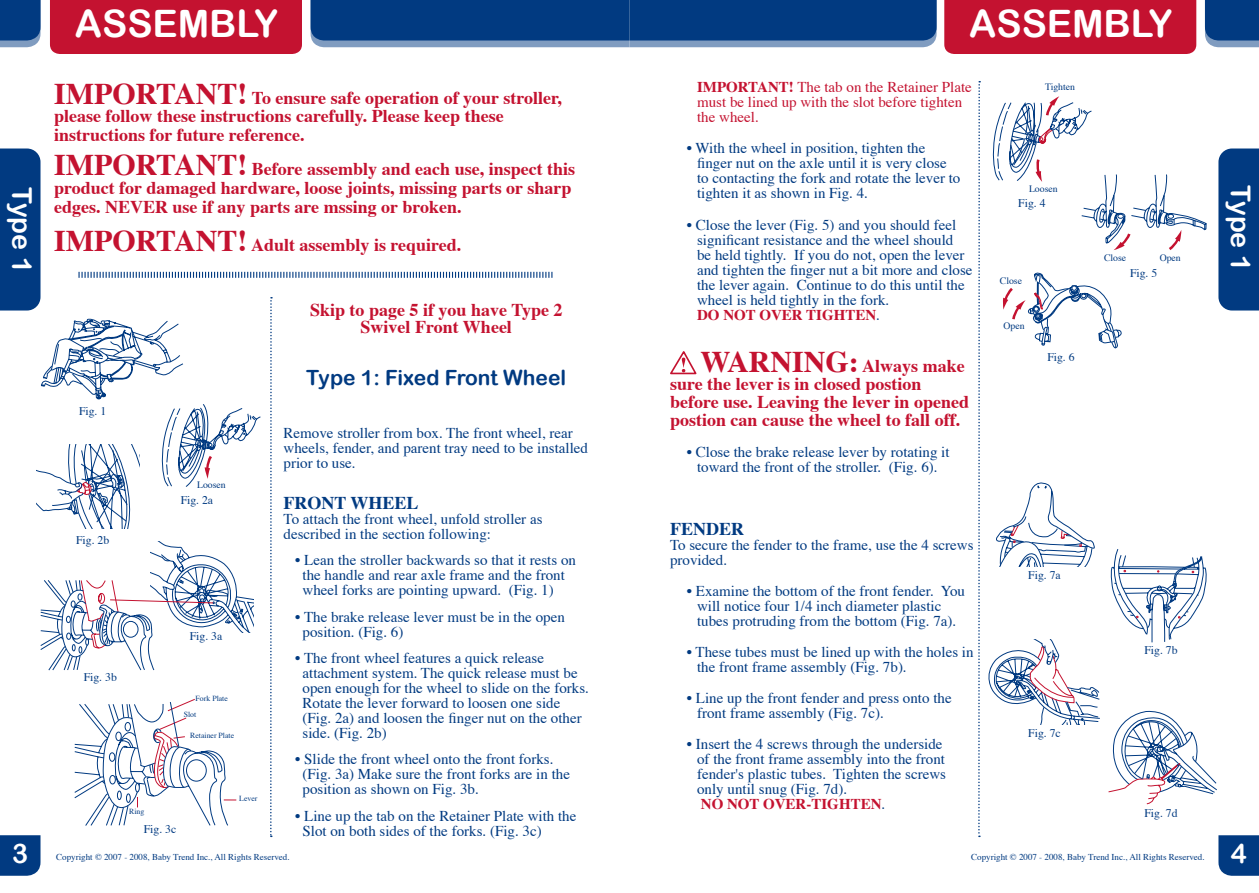
<style>
.page{position:relative;width:1259px;height:893px;background:#fff}
.page>*{position:absolute;margin:0;border:0;box-sizing:border-box;transform-origin:0 0}
.t1{font:37.8px "Arial Rounded MT Bold";color:#fff}
.t2{font:27px "Arial Rounded MT Bold";color:#fff}
.t3{font:21px "Arial Rounded MT Bold";color:#013a81}
.t4{font:700 18px/18.9px "Times";color:#c41230}
.t5{font:700 18px "Times";color:#013a81}
.t6{font:15px/15px "Times";color:#013a81}
.t7{font:15px/15px "Times";color:#c41230}
.t8{font:11.7px "Times";color:#013a81}
.t9{font:9.75px "Times";color:#013a81}
.t10{font:9px "Times";color:#013a81}
.t11{font:7.8px "Times";color:#013a81}
.s1{font-size:30px}
.s2{font-weight:700}
.s3{font-weight:700;color:#c41230}
</style>
<div class="page">
<div style="left:50px;top:0;width:252px;height:54px;background:#c41230"></div>
<svg style="left:0;top:0;width:40px;height:47px;background:#164a8b"></svg>
<div style="left:0;top:148px;width:40px;height:162px;background:#013a81"></div>
<div style="left:0;top:835px;width:40px;height:41px;background:#013a81"></div>
<div style="left:944px;top:0;width:252px;height:54px;background:#c41230"></div>
<svg style="left:310px;top:0;width:626px;height:47px;background:#13488a"></svg>
<svg style="left:1205px;top:0;width:54px;height:47px;background:#164a8b"></svg>
<div style="left:1218px;top:148px;width:41px;height:162px;background:#013a81"></div>
<svg style="left:1218px;top:835px;width:41px;height:41px;background:#0c4286"></svg>
<svg style="left:78px;top:272px;width:474px;height:6px"></svg>
<svg style="left:270px;top:297px;width:2px;height:540px"></svg>
<svg style="left:1110px;top:549px;width:97px;height:94px"></svg>
<svg style="left:988px;top:639px;width:112px;height:85px"></svg>
<svg style="left:996px;top:482px;width:99px;height:84px"></svg>
<svg style="left:1108px;top:710px;width:109px;height:95px"></svg>
<svg style="left:992px;top:96px;width:215px;height:253px"></svg>
<svg style="left:978px;top:81px;width:2px;height:756px"></svg>
<svg style="left:36px;top:318px;width:225px;height:210px"></svg>
<svg style="left:74px;top:699px;width:162px;height:127px"></svg>
<svg style="left:40px;top:541px;width:213px;height:129px"></svg>
<svg style="left:670px;top:351px;width:27px;height:24px"></svg>
<h2 class="t2" style="left:38px;top:187px;width:88px;rotate:90deg">Type 1</h2>
<h1 class="t1" style="left:75px;top:1px;width:205px">ASSEMBLY</h1>
<p class="t4" style="left:54px;top:86px;width:509px"><span class="s1">IMPORTANT!</span> To ensure safe operation of your stroller, please follow these instructions carefully. Please keep these instructions for future reference.</p>
<p class="t4" style="left:54px;top:157px;width:523px"><span class="s1">IMPORTANT!</span> Before assembly and each use, inspect this product for damaged hardware, loose joints, missing parts or sharp edges. NEVER use if any parts are mssing or broken.</p>
<p class="t4" style="left:54px;top:233px;width:409px"><span class="s1">IMPORTANT!</span> Adult assembly is required.</p>
<p class="t8" style="left:79px;top:400px;width:29px">Fig. 1</p>
<p class="t8" style="left:76px;top:529px;width:35px">Fig. 2b</p>
<p class="t9" style="left:197px;top:476px;width:30px">Loosen</p>
<p class="t8" style="left:181px;top:490px;width:34px">Fig. 2a</p>
<p class="t8" style="left:84px;top:666px;width:35px">Fig. 3b</p>
<p class="t8" style="left:190px;top:625px;width:34px">Fig. 3a</p>
<p class="t11" style="left:196px;top:691px;width:34px">Fork Plate</p>
<p class="t11" style="left:184px;top:707px;width:14px">Slot</p>
<p class="t11" style="left:190px;top:728px;width:45px">Retainer Plate</p>
<p class="t11" style="left:129px;top:804px;width:17px">Ring</p>
<p class="t8" style="left:144px;top:818px;width:34px">Fig. 3c</p>
<p class="t11" style="left:239px;top:791px;width:20px">Lever</p>
<p class="t4" style="left:310px;top:300px;width:254px;line-height:16.8px;text-align:center">Skip to page 5 if you have Type 2<br>Swivel Front Wheel</p>
<h3 class="t3" style="left:306px;top:365px;width:261px">Type 1: Fixed Front Wheel</h3>
<p class="t6" style="left:284px;top:424px;width:306px">Remove stroller from box. The front wheel, rear wheels, fender, and parent tray need to be installed prior to use.</p>
<p class="t5" style="left:284px;top:486px;width:136px">FRONT WHEEL</p>
<p class="t6" style="left:284px;top:510px;width:260px">To attach the front wheel, unfold stroller as described in the section following:</p>
<p class="t6" style="left:302px;top:552px;width:275px;text-indent:-7px">• Lean the stroller backwards so that it rests on the handle and rear axle frame and the front wheel forks are pointing upward. (Fig. 1)</p>
<p class="t6" style="left:302px;top:608px;width:264px;text-indent:-7px">• The brake release lever must be in the open position. (Fig. 6)</p>
<p class="t6" style="left:302px;top:649px;width:288px;text-indent:-7px">• The front wheel features a quick release attachment system. The quick release must be open enough for the wheel to slide on the forks.<br>Rotate the lever forward to loosen one side (Fig. 2a) and loosen the finger nut on the other side. (Fig. 2b)</p>
<p class="t6" style="left:302px;top:751px;width:269px;text-indent:-7px">• Slide the front wheel onto the front forks. (Fig. 3a) Make sure the front forks are in the position as shown on Fig. 3b.</p>
<p class="t6" style="left:302px;top:807px;width:275px;text-indent:-7px">• Line up the tab on the Retainer Plate with the<br>Slot on both sides of the forks. (Fig. 3c)</p>
<h1 class="t1" style="left:969px;top:1px;width:205px">ASSEMBLY</h1>
<p class="t7" style="left:697px;top:78px;width:276px"><span class="s2">IMPORTANT!</span> The tab on the Retainer Plate must be lined up with the slot before tighten the wheel.</p>
<p class="t6" style="left:697px;top:140px;width:265px;text-indent:-10px">• With the wheel in position, tighten the finger nut on the axle until it is very close to contacting the fork and rotate the lever to tighten it as shown in Fig. 4.</p>
<p class="t6" style="left:697px;top:216px;width:277px;text-indent:-10px">• Close the lever (Fig. 5) and you should feel significant resistance and the wheel should<br>be held tightly. If you do not, open the lever and tighten the finger nut a bit more and close the lever again. Continue to do this until the wheel is held tightly in the fork.<br><span class="s3">DO NOT OVER TIGHTEN</span>.</p>
<p class="t4" style="left:670px;top:355px;width:300px;line-height:18px;text-indent:30px"><span class="s1">WARNING:</span> Always make sure the lever is in closed postion before use. Leaving the lever in opened postion can cause the wheel to fall off.</p>
<p class="t6" style="left:687px;top:443px;width:264px;text-align:center">• Close the brake release lever by rotating it toward the front of the stroller. (Fig. 6).</p>
<p class="t5" style="left:670px;top:511px;width:75px">FENDER</p>
<p class="t6" style="left:670px;top:536px;width:305px">To secure the fender to the frame, use the 4 screws provided.</p>
<p class="t6" style="left:697px;top:582px;width:269px;text-indent:-10px">• Examine the bottom of the front fender. You will notice four 1/4 inch diameter plastic tubes protruding from the bottom (Fig. 7a).</p>
<p class="t6" style="left:697px;top:643px;width:278px;text-indent:-10px">• These tubes must be lined up with the holes in the front frame assembly (Fig. 7b).</p>
<p class="t6" style="left:697px;top:689px;width:256px;text-indent:-10px">• Line up the front fender and press onto the front frame assembly (Fig. 7c).</p>
<p class="t6" style="left:697px;top:735px;width:250px;text-indent:-10px">• Insert the 4 screws through the underside of the front frame assembly into the front fender's plastic tubes. Tighten the screws only until snug (Fig. 7d).<br><span class="s3">NO NOT OVER-TIGHTEN</span>.</p>
<p class="t9" style="left:1045px;top:78px;width:31px">Tighten</p>
<p class="t9" style="left:1029px;top:180px;width:30px">Loosen</p>
<p class="t8" style="left:1018px;top:192px;width:29px">Fig. 4</p>
<p class="t9" style="left:1000px;top:272px;width:24px">Close</p>
<p class="t9" style="left:1003px;top:317px;width:23px">Open</p>
<p class="t8" style="left:1047px;top:346px;width:29px">Fig. 6</p>
<p class="t8" style="left:1028px;top:565px;width:34px">Fig. 7a</p>
<p class="t8" style="left:1028px;top:722px;width:34px">Fig. 7c</p>
<p class="t9" style="left:1104px;top:248px;width:24px">Close</p>
<p class="t9" style="left:1159px;top:248px;width:23px">Open</p>
<p class="t8" style="left:1130px;top:262px;width:29px">Fig. 5</p>
<p class="t8" style="left:1144px;top:639px;width:35px">Fig. 7b</p>
<p class="t8" style="left:1144px;top:802px;width:35px">Fig. 7d</p>
<h2 class="t2" style="left:1256px;top:185px;width:88px;rotate:90deg">Type 1</h2>
<h2 class="t2" style="left:12px;top:838px;width:18px">3</h2>
<h2 class="t2" style="left:1230px;top:838px;width:18px">4</h2>
<p class="t10" style="left:56px;top:848px;width:235px">Copyright © 2007 - 2008, Baby Trend Inc., All Rights Reserved.</p>
<p class="t10" style="left:971px;top:848px;width:235px">Copyright © 2007 - 2008, Baby Trend Inc., All Rights Reserved.</p>
</div>
